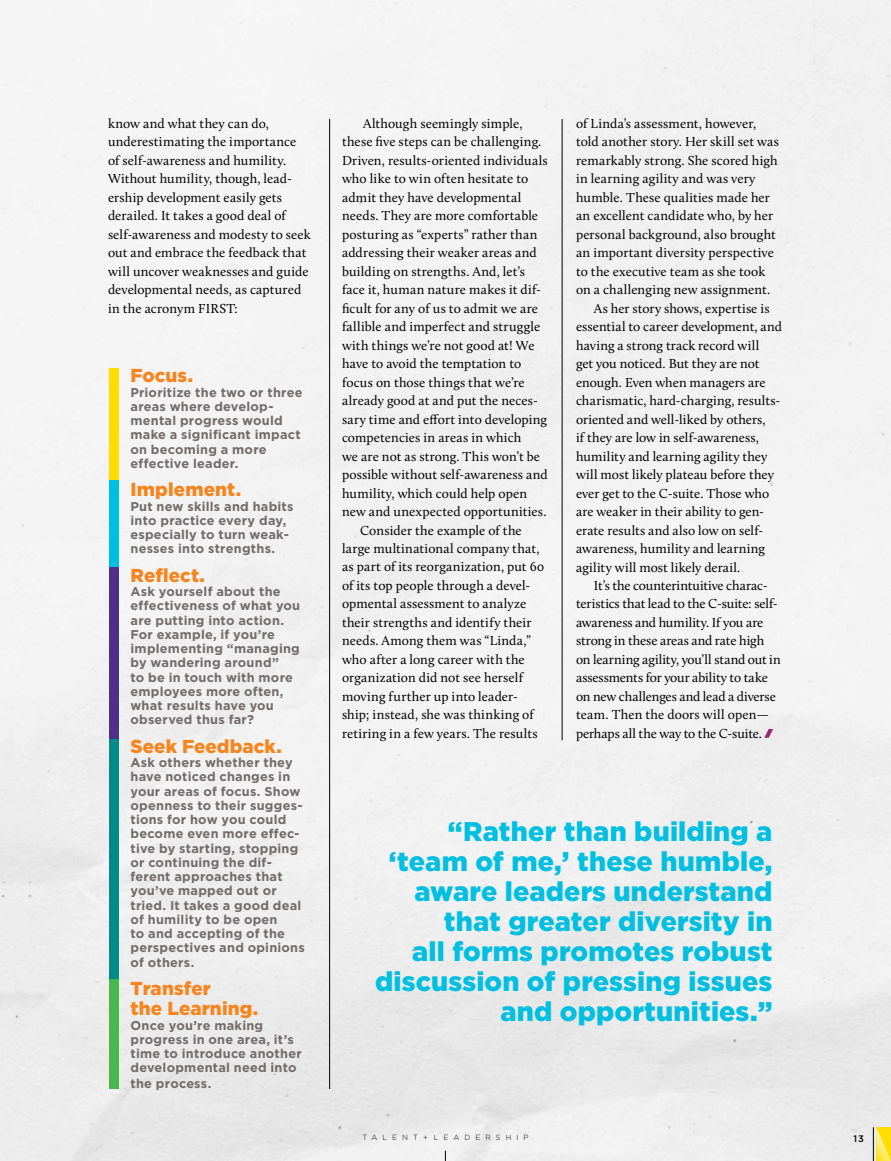
<style>
.page{position:relative;width:891px;height:1161px;background:#fff}
.page>*{position:absolute;margin:0;border:0;box-sizing:border-box;transform-origin:0 0}
.t1{font:900 27px/30px "Gotham";letter-spacing:.005em;color:#00bfe0;text-align:right}
.t2{font:900 18.75px/20.2px "Gotham";letter-spacing:.005em;color:#f6851f}
.t3{font:13.5px/18.5px "Calluna";letter-spacing:.005em;color:#000}
.t4{font:13.5px "Calluna";letter-spacing:-.015em;color:#000}
.t5{font:700 12.75px/14.2px "Gotham";letter-spacing:.02em;color:#716c6b}
.t6{font:500 9.45px "Gotham";color:#000}
.t7{font:300 7.5px "Gotham";letter-spacing:.67em;color:#000}
</style>
<div class="page">
<img style="left:14px;top:0;width:877px;height:1161px">
<hr style="left:873px;top:1127px;width:1px;height:34px;background:#000">
<svg style="left:876px;top:1127px;width:15px;height:34px"></svg>
<hr style="left:329px;top:119px;width:1px;height:970px;background:#000">
<hr style="left:562px;top:119px;width:1px;height:621px;background:#000">
<div style="left:109px;top:369px;width:10px;height:720px;background:#fd0"></div>
<div style="left:109px;top:480px;width:10px;height:88px;background:#00c0e0"></div>
<div style="left:109px;top:739px;width:10px;height:241px;background:#008b89"></div>
<div style="left:109px;top:980px;width:10px;height:109px;background:#47b74e"></div>
<div style="left:109px;top:568px;width:10px;height:171px;background:#4f2f87"></div>
<svg style="left:765px;top:729px;width:8px;height:9px"></svg>
<p class="t3" style="left:108px;top:114px;width:204px">know and what they can do, underestimating the importance of self-awareness and humility.<br>Without humility, though, lead&shy;ership development easily gets derailed. It takes a good deal of self-awareness and modesty to seek out and embrace the feedback that will uncover weaknesses and guide developmental needs, as captured in the acronym FIRST:</p>
<h2 class="t2" style="left:130px;top:365px;width:64px">Focus.</h2>
<p class="t5" style="left:130px;top:385px;width:174px">Prioritize the two or three areas where develop&shy;mental progress would make a significant impact on becoming a more effective leader.</p>
<h2 class="t2" style="left:130px;top:479px;width:112px">Implement.</h2>
<p class="t5" style="left:130px;top:499px;width:165px">Put new skills and habits into practice every day, especially to turn weak&shy;nesses into strengths.</p>
<h2 class="t2" style="left:130px;top:565px;width:76px">Reflect.</h2>
<p class="t5" style="left:130px;top:584px;width:171px">Ask yourself about the effectiveness of what you are putting into action.<br>For example, if you’re implementing “managing by wandering around”<br>to be in touch with more employees more often, what results have you observed thus far?</p>
<h2 class="t2" style="left:130px;top:736px;width:153px">Seek Feedback.</h2>
<p class="t5" style="left:130px;top:755px;width:176px">Ask others whether they have noticed changes in your areas of focus. Show openness to their sugges&shy;tions for how you could become even more effec&shy;tive by starting, stopping or continuing the dif&shy;ferent approaches that you’ve mapped out or tried. It takes a good deal of humility to be open<br>to and accepting of the perspectives and opinions of others.</p>
<h2 class="t2" style="left:130px;top:978px;width:129px">Transfer<br>the Learning.</h2>
<p class="t5" style="left:131px;top:1018px;width:173px">Once you’re making progress in one area, it’s time to introduce another developmental need into</p>
<p class="t5" style="left:131px;top:1076px;width:82px">the process.</p>
<p class="t3" style="left:363px;top:114px;width:161px">Although seemingly simple,</p>
<p class="t3" style="left:342px;top:133px;width:201px">these five steps can be challenging.</p>
<p class="t3" style="left:342px;top:151px;width:207px">Driven, results-oriented individuals</p>
<p class="t3" style="left:342px;top:169px;width:188px">who like to win often hesitate to</p>
<p class="t3" style="left:342px;top:188px;width:181px">admit they have developmental</p>
<p class="t3" style="left:342px;top:206px;width:198px">needs. They are more comfortable</p>
<p class="t3" style="left:342px;top:225px;width:197px">posturing as “experts” rather than</p>
<p class="t3" style="left:342px;top:243px;width:196px">addressing their weaker areas and</p>
<p class="t3" style="left:342px;top:262px;width:185px">building on strengths. And, let’s</p>
<p class="t3" style="left:342px;top:280px;width:200px">face it, human nature makes it dif-</p>
<p class="t3" style="left:342px;top:299px;width:197px">ficult for any of us to admit we are</p>
<p class="t3" style="left:342px;top:317px;width:200px">fallible and imperfect and struggle</p>
<p class="t3" style="left:342px;top:336px;width:194px">with things we’re not good at! We</p>
<p class="t3" style="left:342px;top:354px;width:181px">have to avoid the temptation to</p>
<p class="t3" style="left:342px;top:373px;width:184px">focus on those things that we’re</p>
<p class="t3" style="left:342px;top:391px;width:197px">already good at and put the neces-</p>
<p class="t3" style="left:342px;top:410px;width:207px">sary time and effort into developing</p>
<p class="t3" style="left:342px;top:428px;width:181px">competencies in areas in which</p>
<p class="t3" style="left:342px;top:447px;width:200px">we are not as strong. This won’t be</p>
<p class="t3" style="left:342px;top:465px;width:207px">possible without self-awareness and</p>
<p class="t3" style="left:342px;top:484px;width:187px">humility, which could help open</p>
<p class="t3" style="left:342px;top:502px;width:206px">new and unexpected opportunities.</p>
<p class="t3" style="left:360px;top:521px;width:163px">Consider the example of the</p>
<p class="t3" style="left:342px;top:539px;width:199px">large multinational company that,</p>
<p class="t3" style="left:342px;top:558px;width:204px">as part of its reorganization, put 60</p>
<p class="t3" style="left:342px;top:576px;width:190px">of its top people through a devel-</p>
<p class="t3" style="left:342px;top:595px;width:186px">opmental assessment to analyze</p>
<p class="t3" style="left:342px;top:613px;width:191px">their strengths and identify their</p>
<p class="t3" style="left:342px;top:632px;width:190px">needs. Among them was “Linda,”</p>
<p class="t3" style="left:342px;top:650px;width:184px">who after a long career with the</p>
<p class="t3" style="left:342px;top:668px;width:183px">organization did not see herself</p>
<p class="t3" style="left:342px;top:687px;width:178px">moving further up into leader-</p>
<p class="t3" style="left:342px;top:705px;width:193px">ship; instead, she was thinking of</p>
<p class="t3" style="left:342px;top:724px;width:197px">retiring in a few years. The results</p>
<p class="t3" style="left:576px;top:114px;width:182px">of Linda’s assessment, however,</p>
<p class="t3" style="left:576px;top:133px;width:204px">told another story. Her skill set was</p>
<p class="t3" style="left:576px;top:151px;width:203px">remarkably strong. She scored high</p>
<p class="t3" style="left:576px;top:170px;width:181px">in learning agility and was very</p>
<p class="t3" style="left:576px;top:188px;width:195px">humble. These qualities made her</p>
<p class="t3" style="left:576px;top:207px;width:199px">an excellent candidate who, by her</p>
<p class="t3" style="left:576px;top:225px;width:201px">personal background, also brought</p>
<p class="t3" style="left:576px;top:243px;width:199px">an important diversity perspective</p>
<p class="t3" style="left:576px;top:262px;width:191px">to the executive team as she took</p>
<p class="t3" style="left:576px;top:280px;width:196px">on a challenging new assignment.</p>
<p class="t3" style="left:594px;top:299px;width:177px">As her story shows, expertise is</p>
<p class="t3" style="left:576px;top:317px;width:208px">essential to career development, and</p>
<p class="t3" style="left:576px;top:336px;width:185px">having a strong track record will</p>
<p class="t3" style="left:576px;top:354px;width:185px">get you noticed. But they are not</p>
<p class="t3" style="left:576px;top:373px;width:191px">enough. Even when managers are</p>
<p class="t3" style="left:576px;top:391px;width:206px">charismatic, hard-charging, results-</p>
<p class="t3" style="left:576px;top:410px;width:191px">oriented and well-liked by others,</p>
<p class="t3" style="left:576px;top:428px;width:184px">if they are low in self-awareness,</p>
<p class="t3" style="left:576px;top:447px;width:193px">humility and learning agility they</p>
<p class="t3" style="left:576px;top:465px;width:199px">will most likely plateau before they</p>
<p class="t3" style="left:576px;top:484px;width:195px">ever get to the C-suite. Those who</p>
<p class="t3" style="left:576px;top:502px;width:190px">are weaker in their ability to gen-</p>
<p class="t3" style="left:576px;top:521px;width:189px">erate results and also low on self-</p>
<p class="t3" style="left:576px;top:539px;width:191px">awareness, humility and learning</p>
<p class="t3" style="left:576px;top:558px;width:166px">agility will most likely derail.</p>
<p class="t4" style="left:594px;top:577px;width:175px">It’s the counterintuitive charac-</p>
<p class="t3" style="left:576px;top:595px;width:203px">teristics that lead to the C-suite: self-</p>
<p class="t3" style="left:576px;top:613px;width:189px">awareness and humility. If you are</p>
<p class="t3" style="left:576px;top:632px;width:190px">strong in these areas and rate high</p>
<p class="t3" style="left:576px;top:650px;width:206px">on learning agility, you’ll stand out in</p>
<p class="t3" style="left:576px;top:669px;width:194px">assessments for your ability to take</p>
<p class="t3" style="left:576px;top:687px;width:201px">on new challenges and lead a diverse</p>
<p class="t3" style="left:576px;top:706px;width:194px">team. Then the doors will open—</p>
<p class="t3" style="left:576px;top:724px;width:188px">perhaps all the way to the C-suite.</p>
<h1 class="t1" style="left:375px;top:816px;width:399px">“Rather than building a ‘team of me,’ these humble, aware leaders understand that greater diversity in<br>all forms promotes robust discussion of pressing issues and opportunities.”</h1>
<p class="t7" style="left:362px;top:1134px;width:168px">TALENT+LEADERSHIP</p>
<p class="t6" style="left:854px;top:1133px;width:12px">13</p>
</div>
